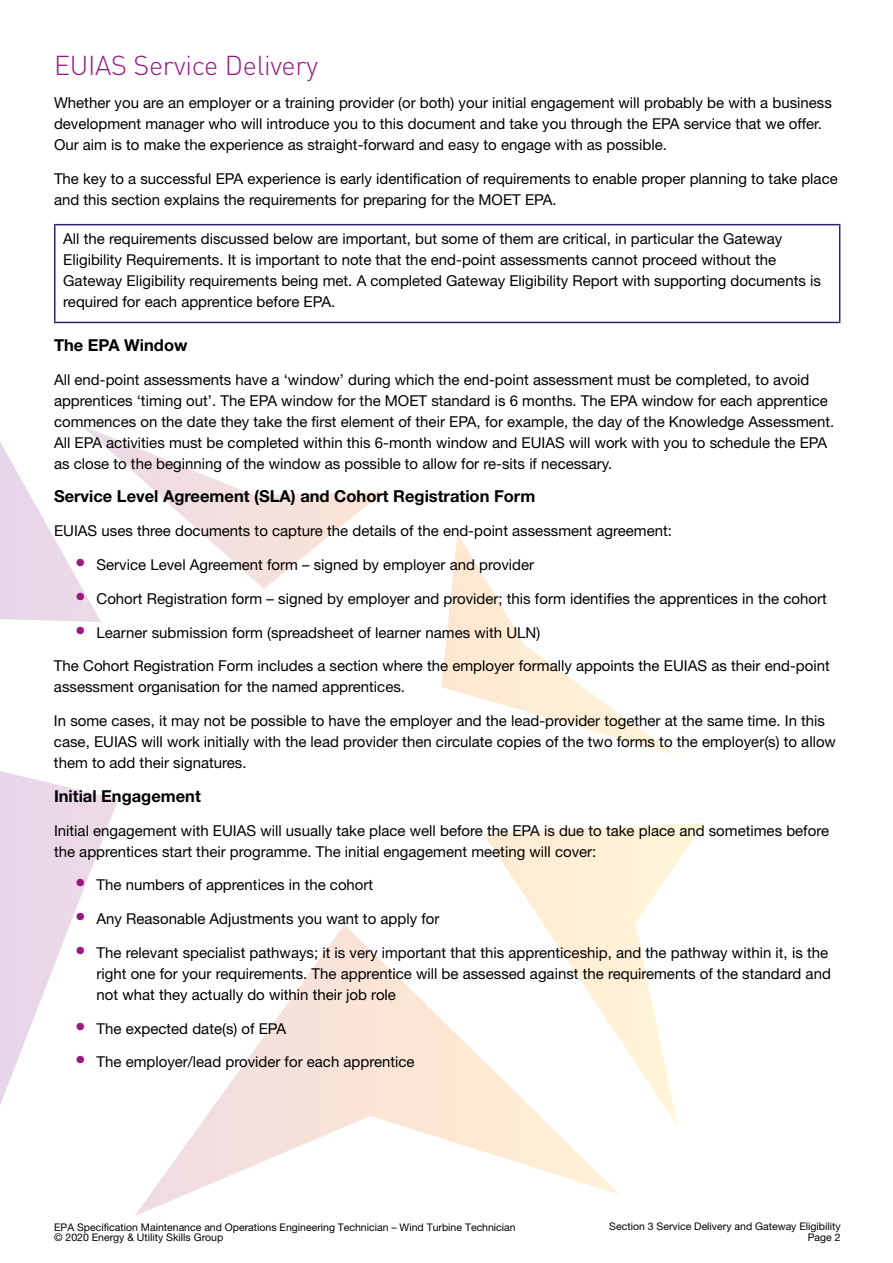
<style>
.page{position:relative;width:893px;height:1263px;background:#fff}
.page>*{position:absolute;margin:0;border:0;box-sizing:border-box;transform-origin:0 0}
.t1{font:300 27px "DINOT";letter-spacing:-.01em;color:#991a81}
.t2{font:700 16.5px "Helvetica Neue LT Std";color:#000}
.t3{font:15px/21px "Helvetica Neue LT Std";color:#000}
.t4{font:10.5px/10.5px "Helvetica Neue LT Std";color:#000;text-align:right}
.s1{font-size:21px;color:#991a81}
</style>
<div class="page">
<svg style="left:0;top:426px;width:704px;height:790px"></svg>
<hr style="left:54px;top:224px;width:786px;height:1px;background:#322173">
<hr style="left:54px;top:225px;width:2px;height:97px;background:#322173">
<hr style="left:839px;top:225px;width:1px;height:97px;background:#322173">
<hr style="left:54px;top:322px;width:786px;height:1px;background:#322173">
<h1 class="t1" style="left:54px;top:44px;width:266px">EUIAS Service Delivery</h1>
<p class="t3" style="left:54px;top:92px;width:779px">Whether you are an employer or a training provider (or both) your initial engagement will probably be with a business development manager who will introduce you to this document and take you through the EPA service that we offer.<br>Our aim is to make the experience as straight-forward and easy to engage with as possible.</p>
<p class="t3" style="left:54px;top:168px;width:785px">The key to a successful EPA experience is early identification of requirements to enable proper planning to take place and this section explains the requirements for preparing for the MOET EPA.</p>
<p class="t3" style="left:63px;top:228px;width:759px">All the requirements discussed below are important, but some of them are critical, in particular the Gateway Eligibility Requirements. It is important to note that the end-point assessments cannot proceed without the Gateway Eligibility requirements being met. A completed Gateway Eligibility Report with supporting documents is required for each apprentice before EPA.</p>
<p class="t2" style="left:54px;top:335px;width:135px">The EPA Window</p>
<p class="t3" style="left:54px;top:369px;width:782px">All end-point assessments have a ‘window’ during which the end-point assessment must be completed, to avoid apprentices ‘timing out’. The EPA window for the MOET standard is 6 months. The EPA window for each apprentice commences on the date they take the first element of their EPA, for example, the day of the Knowledge Assessment.<br>All EPA activities must be completed within this 6-month window and EUIAS will work with you to schedule the EPA as close to the beginning of the window as possible to allow for re-sits if necessary.</p>
<p class="t2" style="left:54px;top:486px;width:483px">Service Level Agreement (SLA) and Cohort Registration Form</p>
<p class="t3" style="left:54px;top:520px;width:619px">EUIAS uses three documents to capture the details of the end-point assessment agreement:</p>
<p class="t3" style="left:75px;top:554px;width:460px"><span class="s1">•</span> Service Level Agreement form – signed by employer and provider</p>
<p class="t3" style="left:75px;top:588px;width:753px"><span class="s1">•</span> Cohort Registration form – signed by employer and provider; this form identifies the apprentices in the cohort</p>
<p class="t3" style="left:75px;top:621px;width:466px"><span class="s1">•</span> Learner submission form (spreadsheet of learner names with ULN)</p>
<p class="t3" style="left:54px;top:655px;width:777px">The Cohort Registration Form includes a section where the employer formally appoints the EUIAS as their end-point assessment organisation for the named apprentices.</p>
<p class="t3" style="left:54px;top:710px;width:783px">In some cases, it may not be possible to have the employer and the lead-provider together at the same time. In this case, EUIAS will work initially with the lead provider then circulate copies of the two forms to the employer(s) to allow them to add their signatures.</p>
<p class="t2" style="left:54px;top:786px;width:148px">Initial Engagement</p>
<p class="t3" style="left:54px;top:819px;width:777px">Initial engagement with EUIAS will usually take place well before the EPA is due to take place and sometimes before the apprentices start their programme. The initial engagement meeting will cover:</p>
<p class="t3" style="left:75px;top:874px;width:300px"><span class="s1">•</span> The numbers of apprentices in the cohort</p>
<p class="t3" style="left:75px;top:908px;width:366px"><span class="s1">•</span> Any Reasonable Adjustments you want to apply for</p>
<p class="t3" style="left:97px;top:942px;width:736px;text-indent:-21px"><span class="s1">•</span> The relevant specialist pathways; it is very important that this apprenticeship, and the pathway within it, is the right one for your requirements. The apprentice will be assessed against the requirements of the standard and not what they actually do within their job role</p>
<p class="t3" style="left:75px;top:1017px;width:212px"><span class="s1">•</span> The expected date(s) of EPA</p>
<p class="t3" style="left:75px;top:1051px;width:341px"><span class="s1">•</span> The employer/lead provider for each apprentice</p>
<p class="t4" style="left:54px;top:1221px;width:463px;text-align:left">EPA Specification Maintenance and Operations Engineering Technician – Wind Turbine Technician © 2020 Energy &amp; Utility Skills Group</p>
<p class="t4" style="left:609px;top:1221px;width:233px">Section 3 Service Delivery and Gateway Eligibility<br>Page 2</p>
</div>
